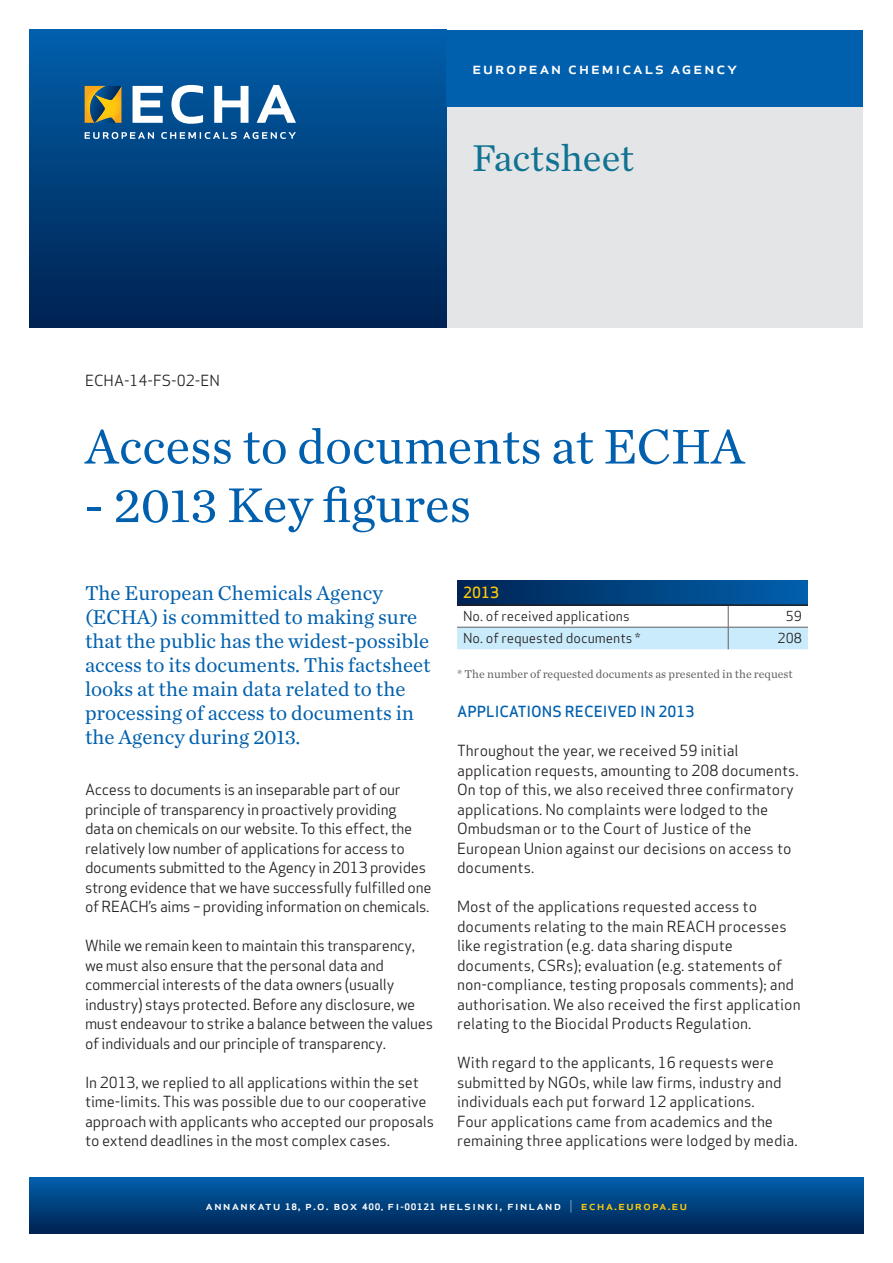
<style>
.page{position:relative;width:893px;height:1263px;background:#fff}
.page>*{position:absolute;margin:0;border:0;box-sizing:border-box;transform-origin:0 0}
.Main_Headline_Chroni{font:51px "Chronicle Text G1";color:#0160ae}
.t1{font:39px "Chronicle Text G1";color:#107391}
.Leadtext_Chronicle_G{font:21px/24px "Chronicle Text G1";color:#0160ae}
.t2{font:500 16.5px "Apex Sans";letter-spacing:.075em;color:#fff;scale:1.08 1}
.Bodytext{font:15px/19.5px "Apex Sans";letter-spacing:-.01em;color:#231f20}
.Headline_2_CAPS_blue{font:500 15px "Apex Sans";color:#0160ae}
.Table_Lead_row{font:500 15px "Apex Sans";color:#feca0a}
.Table_bodytext{font:13.5px "Apex Sans";color:#231f20}
.t3{font:500 12.15px "Apex Sans";letter-spacing:.075em;color:#fff;scale:1.08 1}
.Graph{font:12px "Chronicle Text G1";color:#616164}
.s1{font-weight:700;font-size:8.7px}
.s2{font-weight:700;font-size:8.25px}
.s3{font-weight:300}
.s4{color:#feca0a}
</style>
<div class="page">
<svg style="left:30px;top:1178px;width:833px;height:55px;background:#00407e"></svg>
<div style="left:446px;top:106px;width:417px;height:221px;background:#e4e5e7"></div>
<svg style="left:30px;top:30px;width:416px;height:297px;background:#003f7b"></svg>
<svg style="left:85px;top:132px;width:211px;height:7px"></svg>
<svg style="left:133px;top:85px;width:163px;height:39px"></svg>
<svg style="left:85px;top:86px;width:36px;height:37px"></svg>
<div style="left:446px;top:30px;width:417px;height:76px;background:#0160ae"></div>
<div style="left:457px;top:580px;width:351px;height:25px;background:linear-gradient(to right,#002454,#0160ad)"></div>
<hr style="left:457px;top:604px;width:271px;height:2px;background:#231f20">
<hr style="left:728px;top:604px;width:80px;height:2px;background:#231f20">
<svg style="left:457px;top:606px;width:351px;height:43px"></svg>
<p class="t2" style="left:472px;top:54px;width:52px">reach</p>
<p class="t2" style="left:472px;top:54px;width:248px">european chemicals agency</p>
<p class="Bodytext" style="left:85px;top:369px;width:136px">ECHA-14-FS-02-EN</p>
<p class="t1" style="left:472px;top:128px;width:164px">Factsheet</p>
<p class="Main_Headline_Chroni" style="left:85px;top:408px;width:661px">Access to documents at ECHA</p>
<p class="Main_Headline_Chroni" style="left:85px;top:466px;width:388px">- 2013 Key figures</p>
<p class="Leadtext_Chronicle_G" style="left:85px;top:580px;width:347px">The European Chemicals Agency (ECHA) is committed to making sure that the public has the widest-possible access to its documents. This factsheet looks at the main data related to the processing of access to documents in the Agency during 2013.</p>
<p class="Bodytext" style="left:85px;top:778px;width:348px">Access to documents is an inseparable part of our principle of transparency in proactively providing<br>data on chemicals on our website. To this effect, the relatively low number of applications for access to documents submitted to the Agency in 2013 provides strong evidence that we have successfully fulfilled one of REACH’s aims – providing information on chemicals.</p>
<p class="Bodytext" style="left:85px;top:934px;width:349px">While we remain keen to maintain this transparency, we must also ensure that the personal data and commercial interests of the data owners (usually industry) stays protected. Before any disclosure, we must endeavour to strike a balance between the values of individuals and our principle of transparency.</p>
<p class="Bodytext" style="left:85px;top:1071px;width:351px">In 2013, we replied to all applications within the set time-limits. This was possible due to our cooperative approach with applicants who accepted our proposals to extend deadlines in the most complex cases.</p>
<p class="Table_Lead_row" style="left:463px;top:579px;width:37px">2013</p>
<p class="Table_bodytext" style="left:463px;top:605px;width:168px">No. of received applications</p>
<p class="Table_bodytext" style="left:786px;top:605px;width:18px">59</p>
<p class="Table_bodytext" style="left:463px;top:627px;width:179px">No. of requested documents *</p>
<p class="Table_bodytext" style="left:778px;top:627px;width:26px">208</p>
<p class="Graph" style="left:457px;top:665px;width:337px">* The number of requested documents as presented in the request</p>
<p class="Headline_2_CAPS_blue" style="left:457px;top:698px;width:239px">APPLICATIONS RECEIVED IN 2013</p>
<p class="Bodytext" style="left:457px;top:739px;width:343px">Throughout the year, we received 59 initial application requests, amounting to 208 documents.<br>On top of this, we also received three confirmatory applications. No complaints were lodged to the Ombudsman or to the Court of Justice of the European Union against our decisions on access to documents.</p>
<p class="Bodytext" style="left:457px;top:895px;width:345px">Most of the applications requested access to documents relating to the main REACH processes like registration (e.g. data sharing dispute documents, CSRs); evaluation (e.g. statements of non-compliance, testing proposals comments); and authorisation. We also received the first application relating to the Biocidal Products Regulation.</p>
<p class="Bodytext" style="left:457px;top:1051px;width:342px">With regard to the applicants, 16 requests were submitted by NGOs, while law firms, industry and individuals each put forward 12 applications.<br>Four applications came from academics and the remaining three applications were lodged by media.</p>
<p class="t3" style="left:206px;top:1195px;width:448px">annankatu <span class="s1">18</span>, p.o. box <span class="s1">400,</span> fi<span class="s2">-</span><span class="s1">00121</span> helsinki, finland <span class="s3">|</span> <span class="s4">echa.europa.eu</span></p>
</div>
